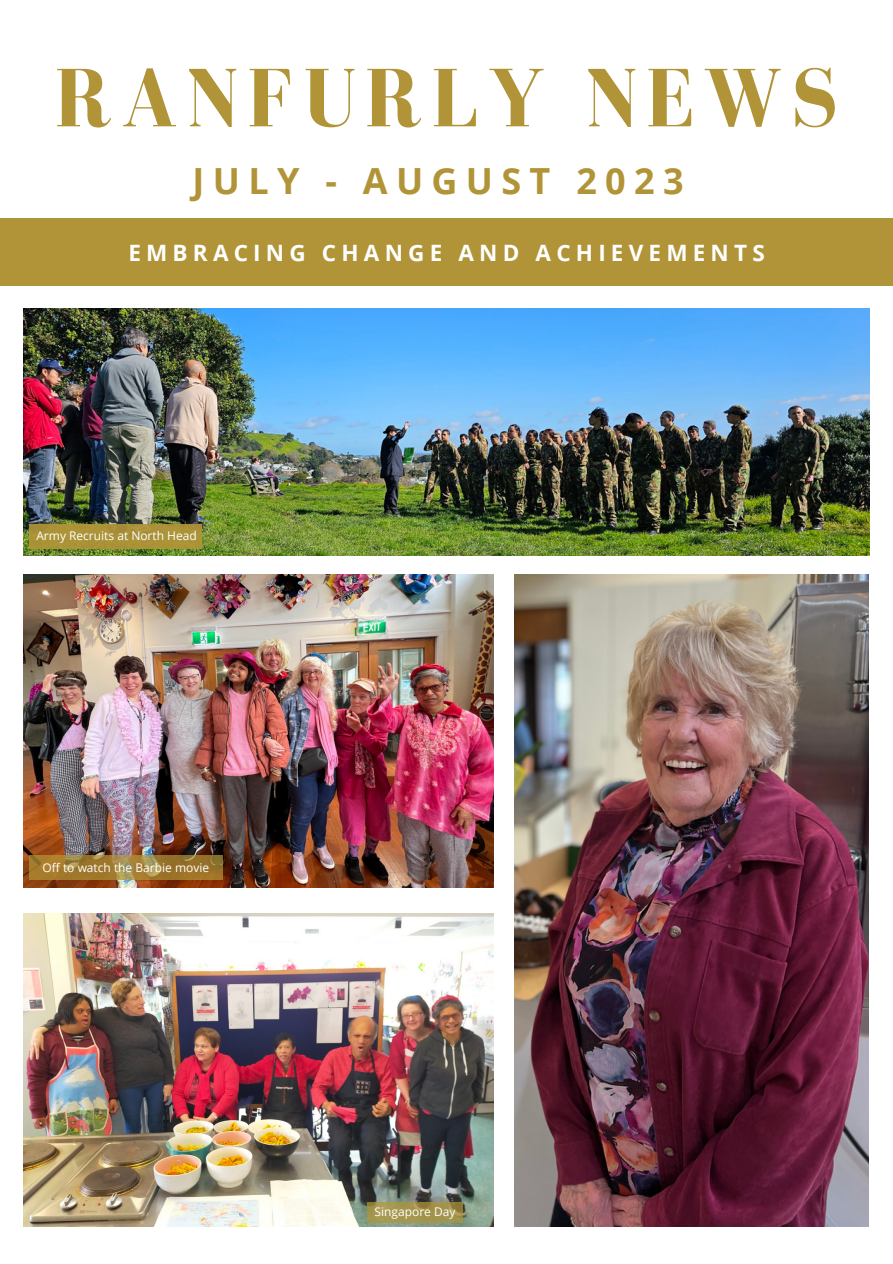
<style>
.page{position:relative;width:893px;height:1264px;background:#fff}
.page>*{position:absolute;margin:0;border:0;box-sizing:border-box;transform-origin:0 0}
.t1{font:700 85.05px "Bodoni FLF";letter-spacing:.1em;color:#b19438}
.t2{font:700 36px "Open Sans";letter-spacing:.23em;color:#b19438}
.t3{font:700 22.5px "Open Sans";letter-spacing:.23em;color:#fff}
.t4{font:12px "Open Sans";color:#fff}
</style>
<div class="page">
<div style="left:0;top:218px;width:892px;height:68px;background:#b19438"></div>
<img style="left:514px;top:574px;width:354px;height:651px">
<img style="left:24px;top:574px;width:469px;height:313px">
<img style="left:24px;top:309px;width:845px;height:246px">
<img style="left:24px;top:913px;width:469px;height:313px">
<svg style="left:29px;top:855px;width:193px;height:24px;background:#a07d34"></svg>
<svg style="left:367px;top:1201px;width:96px;height:21px;background:#9f914d"></svg>
<div style="left:29px;top:524px;width:173px;height:24px;background:#b19438"></div>
<p class="t1" style="left:55px;top:52px;width:784px">RANFURLY NEWS</p>
<p class="t2" style="left:193px;top:155px;width:492px">JULY - AUGUST 2023</p>
<p class="t3" style="left:128px;top:237px;width:637px">EMBRACING CHANGE AND ACHIEVEMENTS</p>
<p class="t4" style="left:36px;top:527px;width:162px">Army Recruits at North Head</p>
<p class="t4" style="left:43px;top:858px;width:168px">Off to watch the Barbie movie</p>
<p class="t4" style="left:374px;top:1203px;width:82px">Singapore Day</p>
</div>
